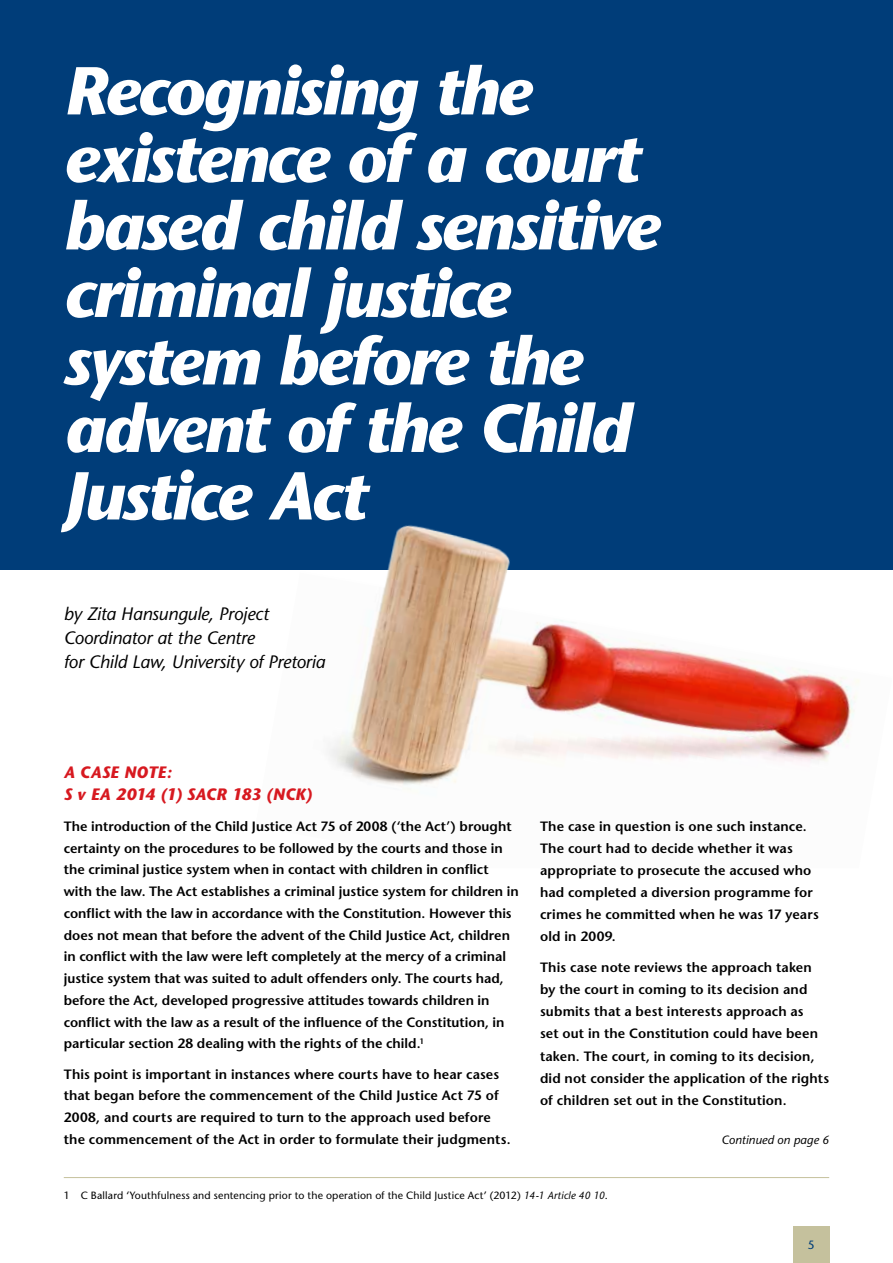
<style>
.page{position:relative;width:893px;height:1263px;background:#fff}
.page>*{position:absolute;margin:0;border:0;box-sizing:border-box;transform-origin:0 0}
.t1{font:italic 700 67.5px/67.5px "Stone Sans";letter-spacing:-.04em;color:#fff}
.t2{font:italic 18px/24px "Stone Sans";letter-spacing:-.01em;color:#000}
.t3{font:italic 700 16.5px/21.8px "Stone Sans";letter-spacing:.005em;color:#d71920}
.t4{font:600 13.5px/21.8px "Stone Sans";letter-spacing:.005em;color:#000}
.t5{font:italic 12px "Stone Sans";letter-spacing:.01em;color:#000}
.t6{font:12px "Stone Sans";color:#003d79}
.t7{font:10.5px "Stone Sans";letter-spacing:.015em;color:#000}
.s1{font-style:italic}
</style>
<div class="page">
<div style="left:793px;top:1227px;width:36px;height:36px;background:#c5c19d"></div>
<div style="left:0;top:0;width:893px;height:570px;background:#003d79"></div>
<img style="left:329px;top:525px;width:531px;height:260px">
<hr style="left:64px;top:1177px;width:765px;height:1px;background:#c5c19d">
<h1 class="t1" style="left:64px;top:57px;width:597px">Recognising the existence of a court based child sensitive criminal justice system before the advent of the Child<br>Justice Act</h1>
<h2 class="t2" style="left:64px;top:602px;width:263px">by Zita Hansungule, Project<br>Coordinator at the Centre<br>for Child Law, University of Pretoria</h2>
<p class="t3" style="left:64px;top:761px;width:249px">A CASE NOTE:<br>S v EA 2014 (1) SACR 183 (NCK)</p>
<p class="t4" style="left:64px;top:815px;width:456px">The introduction of the Child Justice Act 75 of 2008 (‘the Act’) brought certainty on the procedures to be followed by the courts and those in the criminal justice system when in contact with children in conflict with the law. The Act establishes a criminal justice system for children in conflict with the law in accordance with the Constitution. However this does not mean that before the advent of the Child Justice Act, children in conflict with the law were left completely at the mercy of a criminal justice system that was suited to adult offenders only. The courts had, before the Act, developed progressive attitudes towards children in conflict with the law as a result of the influence of the Constitution, in particular section 28 dealing with the rights of the child.<sup>1</sup></p>
<p class="t4" style="left:64px;top:1063px;width:448px">This point is important in instances where courts have to hear cases that began before the commencement of the Child Justice Act 75 of 2008, and courts are required to turn to the approach used before the commencement of the Act in order to formulate their judgments.</p>
<p class="t4" style="left:540px;top:815px;width:280px">The case in question is one such instance.<br>The court had to decide whether it was appropriate to prosecute the accused who had completed a diversion programme for crimes he committed when he was 17 years old in 2009.</p>
<p class="t4" style="left:540px;top:956px;width:291px">This case note reviews the approach taken by the court in coming to its decision and submits that a best interests approach as<br>set out in the Constitution could have been taken. The court, in coming to its decision, did not consider the application of the rights of children set out in the Constitution.</p>
<p class="t5" style="left:721px;top:1132px;width:109px">Continued on page 6</p>
<p class="t7" style="left:64px;top:1189px;width:546px">1 C Ballard ‘Youthfulness and sentencing prior to the operation of the Child Justice Act’ (2012) <span class="s1">14-1 Article 40 10</span>.</p>
<p class="t6" style="left:808px;top:1238px;width:8px">5</p>
</div>
